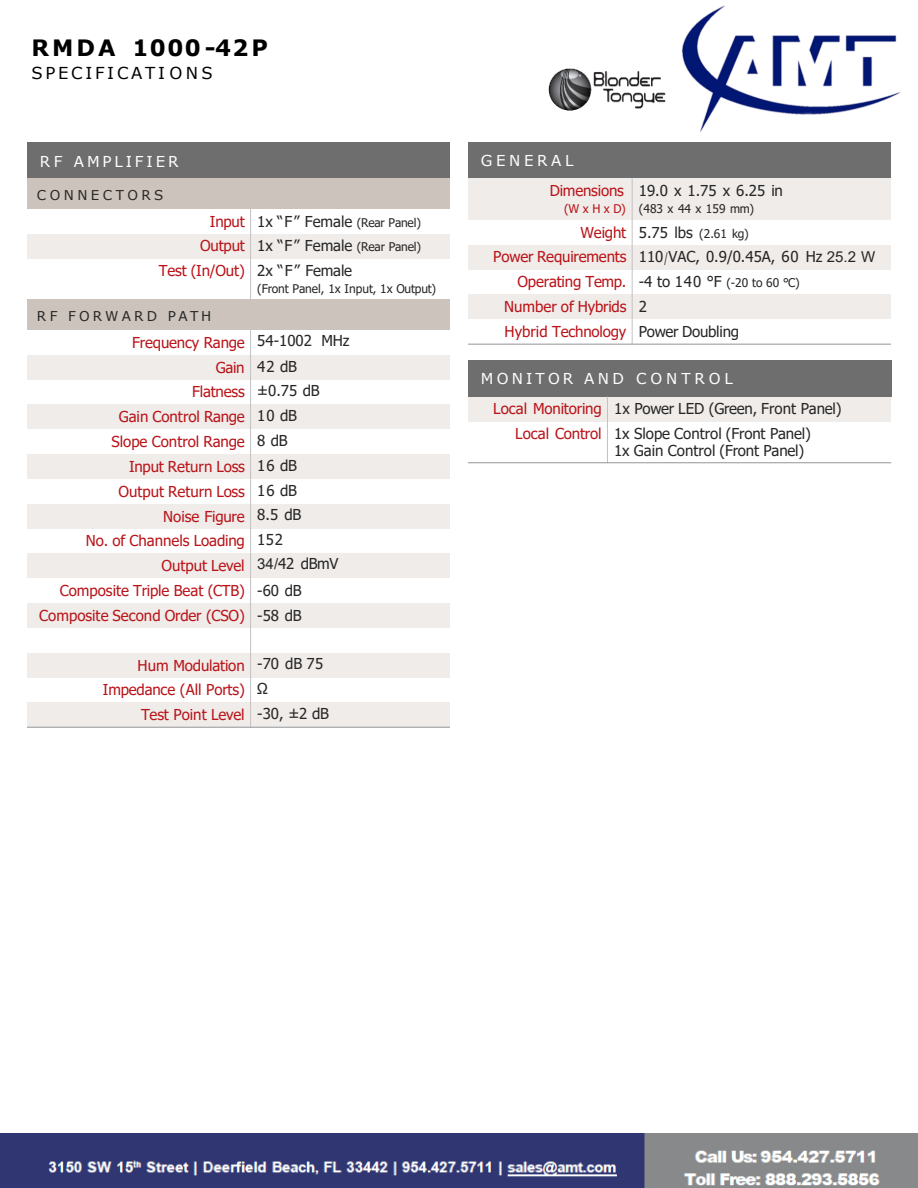
<style>
.page{position:relative;width:918px;height:1188px;background:#fff}
.page>*{position:absolute;margin:0;border:0;box-sizing:border-box;transform-origin:0 0}
.t1{font:700 22.5px "Verdana";letter-spacing:.1em;color:#000}
.t2{font:16.5px "Verdana";letter-spacing:.165em;color:#000}
.t3{font:15px "Tahoma";letter-spacing:-.01em;color:#ba1419}
.t4{font:15px/16.5px "Tahoma";color:#282727}
.t5{font:15px "Verdana";letter-spacing:.23em;color:#fff}
.t6{font:15px "Verdana";letter-spacing:.19em;color:#fff}
.t7{font:13.5px "Verdana";letter-spacing:.245em;color:#282727}
.t8{font:12px "Tahoma";color:#282727}
.t9{font:12px "Tahoma";letter-spacing:.295em;color:#ba1419}
.s1{font-size:12px}
.s2{font-family:"Arial"}
.s3{font-size:15px}
.s4{font-family:"Bodoni MT Condensed"}
</style>
<div class="page">
<div style="left:468px;top:360px;width:423px;height:37px;background:#6f6e6f"></div>
<div style="left:468px;top:397px;width:139px;height:24px;background:#efece9"></div>
<div style="left:607px;top:397px;width:284px;height:24px;background:#efece9"></div>
<hr style="left:607px;top:397px;width:1px;height:66px;background:#c4c1c1">
<hr style="left:468px;top:462px;width:423px;height:1px;background:#939598">
<div style="left:27px;top:142px;width:423px;height:36px;background:#6f6e6f"></div>
<div style="left:27px;top:178px;width:423px;height:31px;background:#ccc4bc"></div>
<div style="left:27px;top:234px;width:224px;height:24px;background:#efece9"></div>
<div style="left:251px;top:234px;width:199px;height:24px;background:#efece9"></div>
<div style="left:27px;top:300px;width:423px;height:30px;background:#ccc4bc"></div>
<div style="left:27px;top:355px;width:224px;height:25px;background:#efece9"></div>
<div style="left:251px;top:355px;width:199px;height:25px;background:#efece9"></div>
<div style="left:27px;top:405px;width:224px;height:24px;background:#efece9"></div>
<div style="left:251px;top:405px;width:199px;height:24px;background:#efece9"></div>
<div style="left:27px;top:454px;width:224px;height:25px;background:#efece9"></div>
<div style="left:251px;top:454px;width:199px;height:25px;background:#efece9"></div>
<div style="left:27px;top:504px;width:224px;height:25px;background:#efece9"></div>
<div style="left:251px;top:504px;width:199px;height:25px;background:#efece9"></div>
<div style="left:27px;top:553px;width:224px;height:25px;background:#efece9"></div>
<div style="left:251px;top:553px;width:199px;height:25px;background:#efece9"></div>
<div style="left:27px;top:603px;width:224px;height:25px;background:#efece9"></div>
<div style="left:251px;top:603px;width:199px;height:25px;background:#efece9"></div>
<div style="left:27px;top:653px;width:224px;height:25px;background:#efece9"></div>
<div style="left:251px;top:653px;width:199px;height:25px;background:#efece9"></div>
<div style="left:27px;top:702px;width:224px;height:25px;background:#efece9"></div>
<div style="left:251px;top:702px;width:199px;height:25px;background:#efece9"></div>
<hr style="left:250px;top:209px;width:1px;height:91px;background:#c4c1c1">
<hr style="left:250px;top:330px;width:1px;height:398px;background:#c4c1c1">
<hr style="left:27px;top:727px;width:423px;height:1px;background:#939598">
<div style="left:468px;top:142px;width:423px;height:36px;background:#6f6e6f"></div>
<div style="left:468px;top:178px;width:164px;height:42px;background:#efece9"></div>
<div style="left:632px;top:178px;width:259px;height:42px;background:#efece9"></div>
<div style="left:468px;top:245px;width:164px;height:24px;background:#efece9"></div>
<div style="left:632px;top:245px;width:259px;height:24px;background:#efece9"></div>
<div style="left:468px;top:294px;width:164px;height:25px;background:#efece9"></div>
<div style="left:632px;top:294px;width:259px;height:25px;background:#efece9"></div>
<hr style="left:632px;top:178px;width:1px;height:167px;background:#c4c1c1">
<hr style="left:468px;top:344px;width:423px;height:1px;background:#939598">
<img style="left:0;top:1133px;width:918px;height:55px">
<img style="left:682px;top:5px;width:219px;height:127px">
<img style="left:548px;top:68px;width:118px;height:43px">
<p class="t1" style="left:32px;top:32px;width:238px">RMDA 1000-42P</p>
<p class="t2" style="left:32px;top:61px;width:183px">SPECIFICATI ONS</p>
<p class="t6" style="left:40px;top:151px;width:140px">RF AMPLIFIER</p>
<p class="t7" style="left:37px;top:186px;width:128px">CONNECTORS</p>
<p class="t3" style="left:210px;top:211px;width:36px">Input</p>
<p class="t4" style="left:257px;top:214px;width:165px">1x “F” Female <span class="s1">(Rear Panel)</span></p>
<p class="t3" style="left:200px;top:236px;width:46px">Output</p>
<p class="t4" style="left:257px;top:239px;width:165px">1x “F” Female <span class="s1">(Rear Panel)</span></p>
<p class="t3" style="left:159px;top:261px;width:88px">Test (In/Out)</p>
<p class="t4" style="left:257px;top:263px;width:96px">2x “F” Female</p>
<p class="t8" style="left:257px;top:280px;width:180px">(Front Panel, 1x Input, 1x Output)</p>
<p class="t7" style="left:37px;top:307px;width:176px">RF FORWARD PATH</p>
<p class="t3" style="left:132px;top:332px;width:114px">Frequency Range</p>
<p class="t4" style="left:257px;top:333px;width:94px">54-1002 MHz</p>
<p class="t3" style="left:216px;top:357px;width:30px">Gain</p>
<p class="t4" style="left:257px;top:359px;width:41px">42 dB</p>
<p class="t3" style="left:192px;top:382px;width:54px">Flatness</p>
<p class="t4" style="left:257px;top:383px;width:64px">±0.75 dB</p>
<p class="t3" style="left:119px;top:407px;width:128px">Gain Control Range</p>
<p class="t4" style="left:257px;top:408px;width:41px">10 dB</p>
<p class="t3" style="left:111px;top:432px;width:135px">Slope Control Range</p>
<p class="t4" style="left:257px;top:433px;width:32px">8 dB</p>
<p class="t3" style="left:129px;top:456px;width:117px">Input Return Loss</p>
<p class="t4" style="left:257px;top:458px;width:41px">16 dB</p>
<p class="t3" style="left:118px;top:481px;width:128px">Output Return Loss</p>
<p class="t4" style="left:257px;top:483px;width:41px">16 dB</p>
<p class="t3" style="left:163px;top:506px;width:83px">Noise Figure</p>
<p class="t4" style="left:257px;top:507px;width:46px">8.5 dB</p>
<p class="t3" style="left:86px;top:531px;width:161px">No. of Channels Loading</p>
<p class="t4" style="left:257px;top:532px;width:27px">152</p>
<p class="t3" style="left:161px;top:556px;width:85px">Output Level</p>
<p class="t4" style="left:257px;top:557px;width:83px"><span class="s2">34/</span>42 dBmV</p>
<p class="t3" style="left:60px;top:581px;width:187px">Composite Triple Beat (CTB)</p>
<p class="t4" style="left:257px;top:583px;width:46px">-60 dB</p>
<p class="t3" style="left:39px;top:605px;width:207px">Composite Second Order (CSO)</p>
<p class="t4" style="left:257px;top:608px;width:46px">-58 dB</p>
<p class="t3" style="left:138px;top:655px;width:109px">Hum Modulation</p>
<p class="t4" style="left:257px;top:656px;width:68px">-70 dB 75</p>
<p class="t3" style="left:103px;top:680px;width:143px">Impedance (All Ports)</p>
<p class="t4" style="left:257px;top:681px;width:12px">Ω</p>
<p class="t3" style="left:141px;top:705px;width:105px">Test Point Level</p>
<p class="t4" style="left:257px;top:706px;width:73px">-30, ±2 dB</p>
<p class="t5" style="left:481px;top:150px;width:94px">GENERAL</p>
<p class="t3" style="left:550px;top:181px;width:76px">Dimensions</p>
<p class="t9" style="left:564px;top:200px;width:63px">(WxHxD)</p>
<p class="t4" style="left:639px;top:183px;width:145px">19.0 x 1.75 x 6.25 in</p>
<p class="t8" style="left:639px;top:200px;width:117px">(483 x 44 x 159 mm)</p>
<p class="t3" style="left:581px;top:222px;width:47px">Weight</p>
<p class="t8" style="left:639px;top:225px;width:111px"><span class="s3">5.75 lbs</span> (2.61 kg)</p>
<p class="t3" style="left:493px;top:247px;width:135px">Power Requirements</p>
<p class="t4" style="left:639px;top:249px;width:238px">110<span class="s4">/</span>VAC, 0.9/0.45A, 60 Hz <span class="s2">25.2 W</span></p>
<p class="t3" style="left:518px;top:272px;width:111px">Operating Temp.</p>
<p class="t8" style="left:639px;top:275px;width:162px"><span class="s3">-4 to 140 °F</span> (-20 to 60 °C)</p>
<p class="t3" style="left:504px;top:297px;width:124px">Number of Hybrids</p>
<p class="t4" style="left:639px;top:299px;width:10px">2</p>
<p class="t3" style="left:505px;top:322px;width:123px">Hybrid Technology</p>
<p class="t4" style="left:639px;top:324px;width:102px">Power Doubling</p>
<p class="t5" style="left:481px;top:368px;width:253px">MONITOR AND CONTROL</p>
<p class="t3" style="left:493px;top:399px;width:110px">Local Monitoring</p>
<p class="t4" style="left:614px;top:402px;width:229px">1x Power LED (Green, Front Panel)</p>
<p class="t3" style="left:515px;top:424px;width:88px">Local Control</p>
<p class="t4" style="left:614px;top:427px;width:198px">1x Slope Control (Front Panel)<br>1x Gain Control (Front Panel)</p>
</div>
